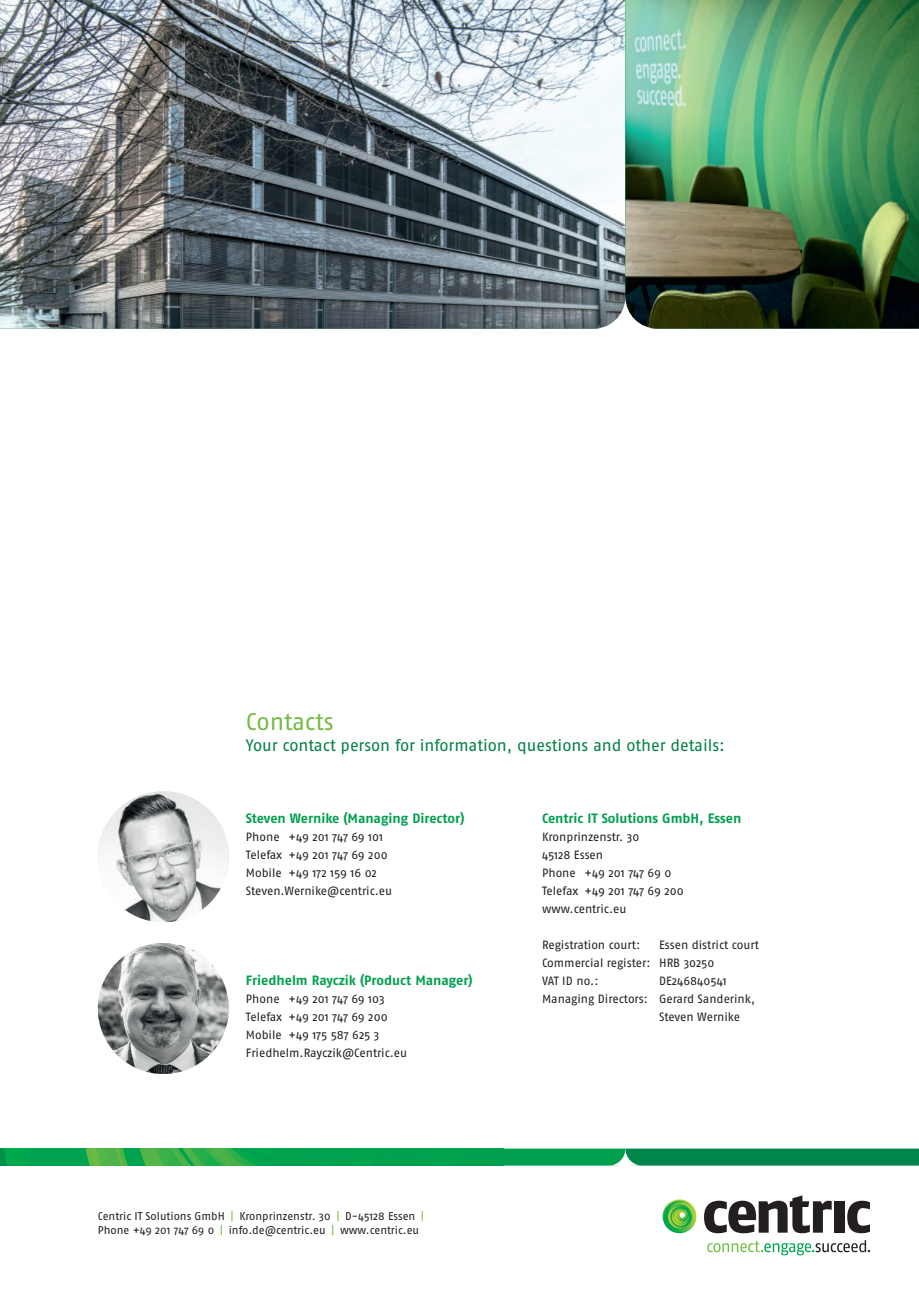
<style>
.page{position:relative;width:919px;height:1289px;background:#fff}
.page>*{position:absolute;margin:0;border:0;box-sizing:border-box;transform-origin:0 0}
.t1{font:24px "Fago Pro";letter-spacing:-.005em;color:#74bb43}
.t2{font:16.5px "Fago Pro";letter-spacing:-.005em;color:#008044}
.t3{font:700 13.5px "Fago Pro";letter-spacing:-.005em;color:#00a04e}
.t4{font:12px/18px "Fago Pro";letter-spacing:-.005em;color:#231f20}
.t5{font:11.25px/13.5px "Fago Pro";letter-spacing:-.005em;color:#231f20}
.s1{color:#74bb43}
</style>
<div class="page">
<img style="left:0;top:0;width:625px;height:328px">
<img style="left:625px;top:0;width:293px;height:328px">
<img style="left:98px;top:791px;width:131px;height:131px;border-radius:65px">
<img style="left:98px;top:943px;width:131px;height:130px;border-radius:65px">
<div style="left:834px;top:1201px;width:10px;height:31px;background:#231f20"></div>
<svg style="left:847px;top:1200px;width:22px;height:33px"></svg>
<svg style="left:707px;top:1240px;width:163px;height:15px"></svg>
<svg style="left:704px;top:1195px;width:127px;height:38px"></svg>
<svg style="left:662px;top:1199px;width:35px;height:35px"></svg>
<svg style="left:0;top:1148px;width:918px;height:17px;background:#0f9d4f"></svg>
<svg style="left:593px;top:297px;width:64px;height:31px"></svg>
<h1 class="t1" style="left:246px;top:706px;width:89px">Contacts</h1>
<h2 class="t2" style="left:246px;top:735px;width:480px">Your contact person for information, questions and other details:</h2>
<p class="t3" style="left:246px;top:810px;width:220px">Steven Wernike (Managing Director)</p>
<p class="t4" style="left:246px;top:828px;width:148px">Phone +49 201 747 69 101<br>Telefax +49 201 747 69 200<br>Mobile +49 172 159 16 02<br>Steven.Wernike@centric.eu</p>
<p class="t3" style="left:246px;top:972px;width:228px">Friedhelm Rayczik (Product Manager)</p>
<p class="t4" style="left:246px;top:990px;width:163px">Phone +49 201 747 69 103<br>Telefax +49 201 747 69 200<br>Mobile +49 175 587 625 3<br>Friedhelm.Rayczik@Centric.eu</p>
<p class="t5" style="left:98px;top:1209px;width:328px">Centric IT Solutions GmbH <span class="s1">|</span> Kronprinzenstr. 30 <span class="s1">|</span> D-45128 Essen <span class="s1">|<br></span>Phone +49 201 747 69 0 <span class="s1">|</span> info.de@centric.eu <span class="s1">|</span> www.centric.eu</p>
<p class="t3" style="left:542px;top:810px;width:201px">Centric IT Solutions GmbH, Essen</p>
<p class="t4" style="left:542px;top:828px;width:143px">Kronprinzenstr. 30<br>45128 Essen<br>Phone +49 201 747 69 0<br>Telefax +49 201 747 69 200 www.centric.eu</p>
<p class="t4" style="left:542px;top:936px;width:100px">Registration court:</p>
<p class="t4" style="left:542px;top:936px;width:218px;text-indent:117px">Essen district court<br>Commercial register: HRB 30250<br>VAT ID no.:</p>
<p class="t4" style="left:659px;top:972px;width:69px">DE246840541</p>
<p class="t4" style="left:542px;top:990px;width:214px">Managing Directors: Gerard Sanderink,</p>
<p class="t4" style="left:659px;top:1008px;width:82px">Steven Wernike</p>
</div>
